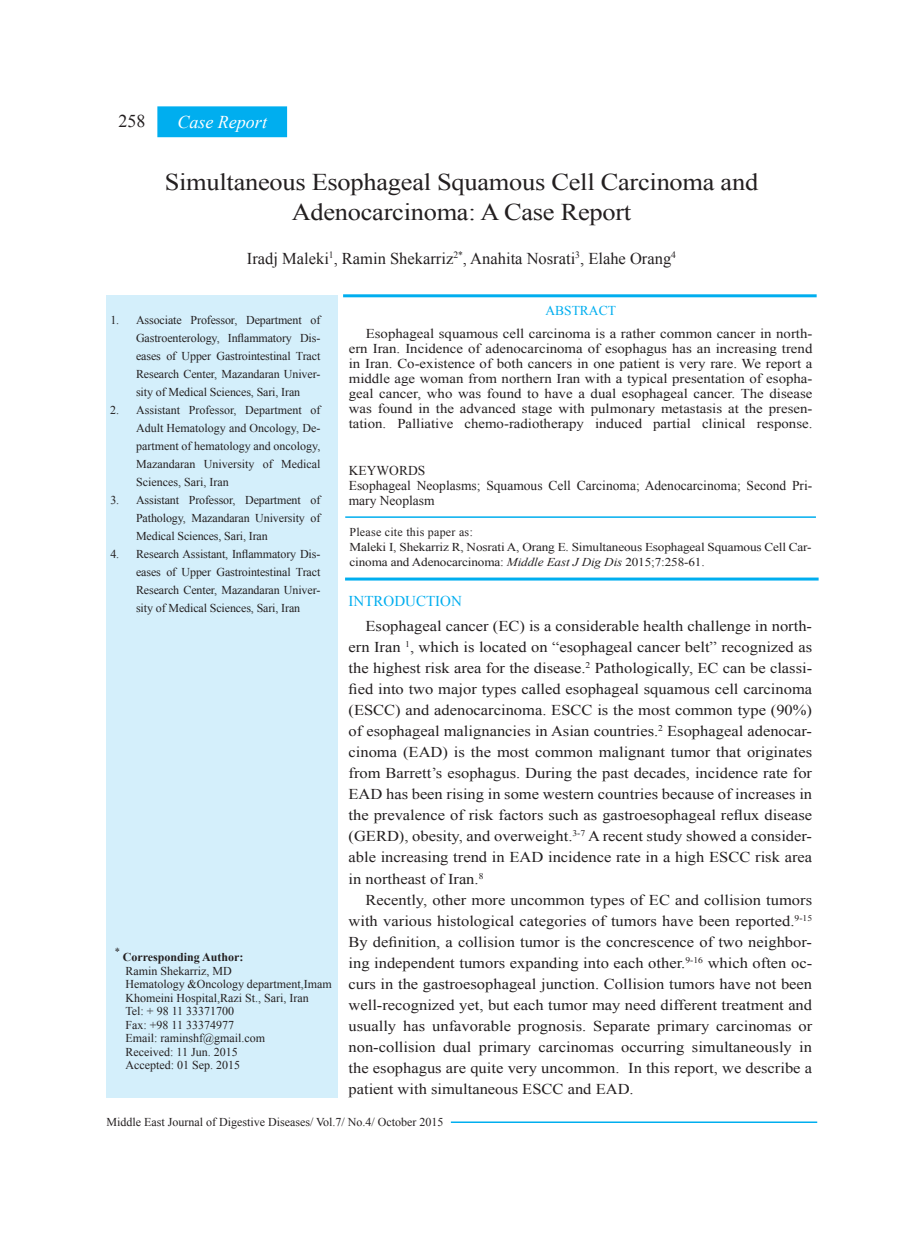
<style>
.page{position:relative;width:923px;height:1234px;background:#fff}
.page>*{position:absolute;margin:0;border:0;box-sizing:border-box;transform-origin:0 0}
.t1{font:24px/30px "Times New Roman";letter-spacing:-.01em;color:#231f20;text-align:center;scale:1.1 1}
.t2{font:italic 18px "Times New Roman";color:#fff}
.t3{font:18px "Times New Roman";color:#231f20}
.t4{font:16.5px "Times New Roman";color:#231f20}
.t5{font:15px/21px "Times New Roman";color:#231f20;text-align:justify;scale:1.1 1}
.t6{font:15px "Times New Roman";color:#00aeef}
.t7{font:13.5px/15px "Times New Roman";color:#231f20;text-align:justify;scale:1.1 1}
.t8{font:13.5px/15px "Times New Roman";color:#231f20}
.t9{font:13.5px "Times New Roman";color:#00aeef}
.t10{font:12px/18px "Times New Roman";color:#231f20;text-align:justify}
.t11{font:700 12px "Times New Roman";color:#231f20}
.t12{font:10.5px "Times New Roman";color:#231f20}
.s1{font-style:italic}
</style>
<div class="page">
<hr style="left:451px;top:1121px;width:366px;height:1px;background:#00aeef">
<hr style="left:343px;top:294px;width:473px;height:3px;background:#00aeef">
<div style="left:106px;top:295px;width:231px;height:802px;background:#d4effb"></div>
<hr style="left:345px;top:577px;width:473px;height:3px;background:#00aeef">
<hr style="left:345px;top:516px;width:471px;height:1px;background:#00aeef">
<div style="left:158px;top:107px;width:128px;height:29px;background:#00aeef"></div>
<div style="left:157px;top:106px;width:130px;height:31px;border:2px solid #00aeef"></div>
<p class="t3" style="left:118px;top:109px;width:28px">258</p>
<p class="t2" style="left:177px;top:110px;width:91px">Case Report</p>
<h1 class="t1" style="left:165px;top:167px;width:541px">Simultaneous Esophageal Squamous Cell Carcinoma and<br>Adenocarcinoma: A Case Report</h1>
<p class="t4" style="left:247px;top:247px;width:431px">Iradj Maleki<sup>1</sup>, Ramin Shekarriz<sup>2*</sup>, Anahita Nosrati<sup>3</sup>, Elahe Orang<sup>4</sup></p>
<p class="t10" style="left:136px;top:311px;width:187px;text-indent:-26px">1. Associate Professor, Department of Gastroenterology, Inflammatory Dis&shy;eases of Upper Gastrointestinal Tract Research Center, Mazandaran Univer&shy;sity of Medical Sciences, Sari, Iran</p>
<p class="t10" style="left:136px;top:401px;width:187px;text-indent:-26px">2. Assistant Professor, Department of Adult Hematology and Oncology, De&shy;partment of hematology and oncology, Mazandaran University of Medical Sciences, Sari, Iran</p>
<p class="t10" style="left:136px;top:491px;width:187px;text-indent:-26px">3. Assistant Professor, Department of Pathology, Mazandaran University of Medical Sciences, Sari, Iran</p>
<p class="t10" style="left:136px;top:545px;width:186px;text-indent:-26px">4. Research Assistant, Inflammatory Dis&shy;eases of Upper Gastrointestinal Tract Research Center, Mazandaran Univer&shy;sity of Medical Sciences, Sari, Iran</p>
<p class="t12" style="left:115px;top:944px;width:7px">*</p>
<p class="t11" style="left:123px;top:948px;width:122px">Corresponding Author:</p>
<p class="t10" style="left:125px;top:963px;width:208px;line-height:13.5px;text-align:left">Ramin Shekarriz, MD<br>Hematology &amp;Oncology department,Imam<br>Khomeini Hospital,Razi St., Sari, Iran<br>Tel: + 98 11 33371700<br>fax: +98 11 33374977<br>Email: raminshf@gmail.com<br>Received: 11 Jun. 2015<br>Accepted: 01 Sep. 2015</p>
<p class="t9" style="left:545px;top:301px;width:72px">ABSTRACT</p>
<p class="t7" style="left:349px;top:326px;width:423px;text-indent:17px">Esophageal squamous cell carcinoma is a rather common cancer in north&shy;ern Iran. Incidence of adenocarcinoma of esophagus has an increasing trend in Iran. Co-existence of both cancers in one patient is very rare. We report a middle age woman from northern Iran with a typical presentation of esopha&shy;geal cancer, who was found to have a dual esophageal cancer. The disease was found in the advanced stage with pulmonary metastasis at the presen&shy;tation. Palliative chemo-radiotherapy induced partial clinical response.</p>
<p class="t8" style="left:349px;top:463px;width:465px">Keywords<br>Esophageal Neoplasms; Squamous Cell Carcinoma; Adenocarcinoma; Second Pri&shy;mary Neoplasm</p>
<p class="t10" style="left:349px;top:524px;width:464px;line-height:15px;text-align:left">Please cite this paper as:<br>Maleki I, Shekarriz R, Nosrati A, Orang E. Simultaneous Esophageal Squamous Cell Car&shy;cinoma and Adenocarcinoma: <span class="s1">Middle East J Dig Dis</span> 2015;7:258-61.</p>
<p class="t6" style="left:348px;top:590px;width:17px">Intr</p>
<p class="t6" style="left:383px;top:590px;width:32px">oducti</p>
<p class="t6" style="left:440px;top:590px;width:20px">on</p>
<p class="t5" style="left:348px;top:615px;width:423px;text-indent:17px">Esophageal cancer (EC) is a considerable health challenge in north&shy;ern Iran <sup>1</sup>, which is located on “esophageal cancer belt” recognized as the highest risk area for the disease.<sup>2</sup> Pathologically, EC can be classi&shy;fied into two major types called esophageal squamous cell carcinoma (ESCC) and adenocarcinoma. ESCC is the most common type (90%) of esophageal malignancies in Asian countries.<sup>2</sup> Esophageal adenocar&shy;cinoma (EAD) is the most common malignant tumor that originates from Barrett’s esophagus. During the past decades, incidence rate for EAD has been rising in some western countries because of increases in the prevalence of risk factors such as gastroesophageal reflux disease (GERD), obesity, and overweight.<sup>3-7</sup> A recent study showed a consider&shy;able increasing trend in EAD incidence rate in a high ESCC risk area in northeast of Iran.<sup>8</sup></p>
<p class="t5" style="left:348px;top:888px;width:423px;text-indent:17px">Recently, other more uncommon types of EC and collision tumors with various histological categories of tumors have been reported.<sup>9-15<br></sup>By definition, a collision tumor is the concrescence of two neighbor&shy;ing independent tumors expanding into each other.<sup>9-16</sup> which often oc&shy;curs in the gastroesophageal junction. Collision tumors have not been well-recognized yet, but each tumor may need different treatment and usually has unfavorable prognosis. Separate primary carcinomas or non-collision dual primary carcinomas occurring simultaneously in the esophagus are quite very uncommon. In this report, we describe a patient with simultaneous ESCC and EAD.</p>
<p class="t10" style="left:106px;top:1112px;width:339px">Middle East Journal of Digestive Diseases/ Vol.7/ No.4/ October 2015</p>
</div>
